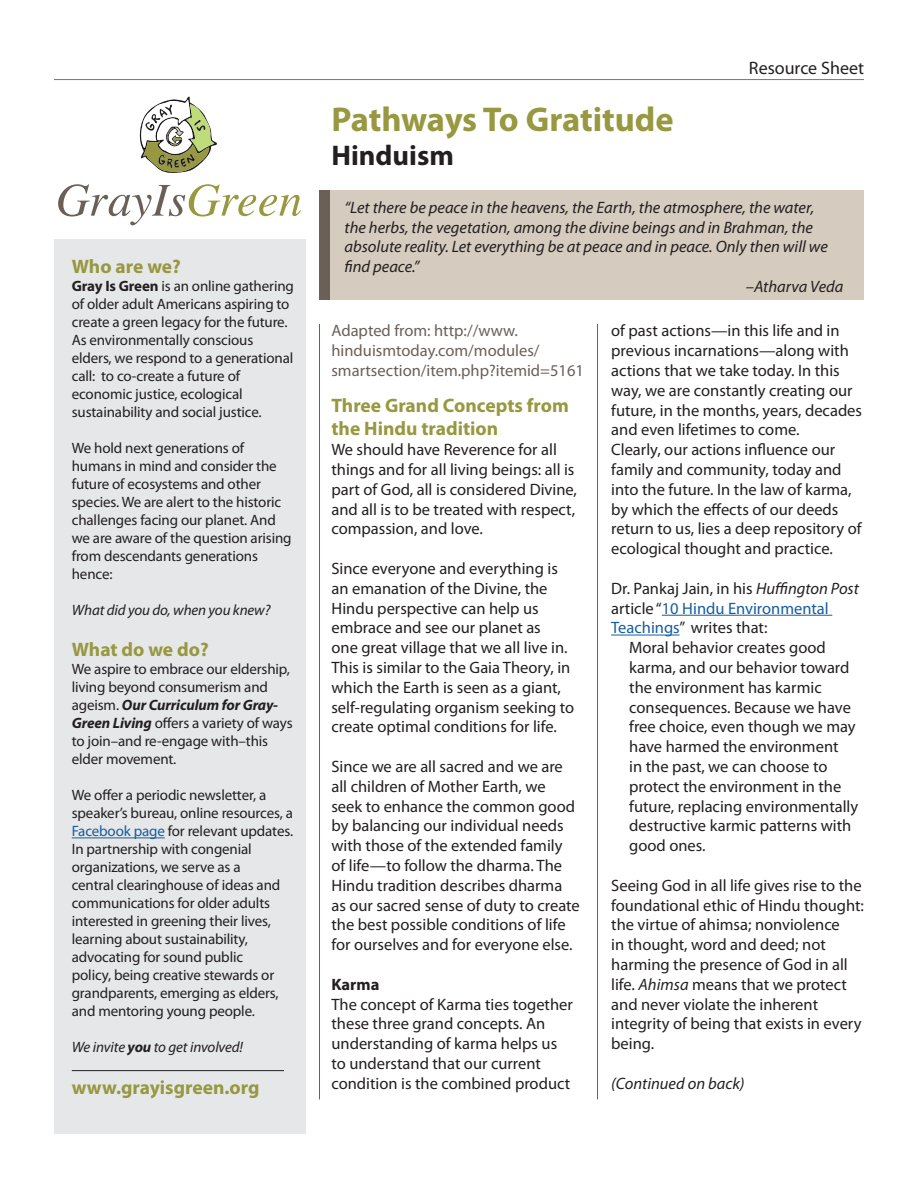
<style>
.page{position:relative;width:918px;height:1188px;background:#fff}
.page>*{position:absolute;margin:0;border:0;box-sizing:border-box;transform-origin:0 0}
.t1{font:700 34.5px "Myriad Pro";letter-spacing:-.005em;color:#979840}
.t2{font:700 28.5px "Myriad Pro";color:#231f20}
.Header-Green{font:700 19.5px/23.4px "Myriad Pro";color:#979840}
.Heading-Green{font:700 19.5px "Myriad Pro";color:#979840}
.t3{font:18px "Myriad Pro";color:#231f20}
.Body{font:16.5px/19.8px "Myriad Pro";color:#231f20}
.Sub-Head{font:italic 16.5px/19.8px "Myriad Pro";color:#231f20}
.Body-2{font:16.5px/19.8px "Myriad Pro";color:#6a6058}
.Subhead{font:700 16.5px "Myriad Pro";color:#231f20}
.t4{font:15px/18px "Myriad Pro";letter-spacing:-.01em;color:#231f20}
.t5{font:italic 15px "Myriad Pro";letter-spacing:-.01em;color:#231f20}
.s1{font-weight:700}
.s2{font-weight:700;font-style:italic}
.s3{color:#175d9e}
.s4{font-style:italic}
</style>
<div class="page">
<div style="left:319px;top:191px;width:545px;height:109px;background:#d5cbbe"></div>
<div style="left:319px;top:191px;width:11px;height:109px;background:#6a6058"></div>
<hr style="left:54px;top:79px;width:810px;height:1px;background:#76787b">
<hr style="left:662px;top:615px;width:170px;height:1px;background:#175d9e">
<hr style="left:611px;top:635px;width:69px;height:1px;background:#175d9e">
<hr style="left:319px;top:324px;width:1px;height:775px;background:#6a6058">
<hr style="left:597px;top:324px;width:1px;height:775px;background:#6a6058">
<svg style="left:58px;top:184px;width:243px;height:41px"></svg>
<svg style="left:140px;top:97px;width:77px;height:76px"></svg>
<div style="left:54px;top:240px;width:252px;height:894px;background:#e6e7e9"></div>
<hr style="left:72px;top:838px;width:93px;height:1px;background:#175d9e">
<hr style="left:72px;top:1070px;width:212px;height:1px;background:#231f20">
<p class="Header-Green" style="left:72px;top:255px;width:111px">Who are we?</p>
<p class="t4" style="left:72px;top:277px;width:224px"><span class="s1">Gray Is Green</span> is an online gathering of older adult Americans aspiring to create a green legacy for the future.<br>As environmentally conscious elders, we respond to a generational call: to co-create a future of economic justice, ecological sustainability and social justice.</p>
<p class="t4" style="left:72px;top:439px;width:221px">We hold next generations of humans in mind and consider the future of ecosystems and other species. We are alert to the historic challenges facing our planet. And we are aware of the question arising from descendants generations hence:</p>
<p class="t5" style="left:72px;top:602px;width:200px">What did you do, when you knew?</p>
<p class="Header-Green" style="left:72px;top:638px;width:138px">What do we do?</p>
<p class="t4" style="left:72px;top:660px;width:222px">We aspire to embrace our eldership, living beyond consumerism and ageism. <span class="s2">Our Curriculum for Gray-<br>Green Living</span> offers a variety of ways to join–and re-engage with–this elder movement.</p>
<p class="t4" style="left:72px;top:786px;width:223px">We offer a periodic newsletter, a speaker’s bureau, online resources, a<br><span class="s3">Facebook page</span> for relevant updates.</p>
<p class="t4" style="left:72px;top:840px;width:210px">In partnership with congenial organizations, we serve as a central clearinghouse of ideas and communications for older adults interested in greening their lives, learning about sustainability, advocating for sound public policy, being creative stewards or grandparents, emerging as elders, and mentoring young people.</p>
<p class="t5" style="left:72px;top:1039px;width:173px">We invite <span class="s1">you</span> to get involved!</p>
<p class="Heading-Green" style="left:72px;top:1076px;width:189px">www.grayisgreen.org</p>
<p class="t1" style="left:331px;top:100px;width:344px">Pathways To Gratitude</p>
<p class="t2" style="left:331px;top:140px;width:124px">Hinduism</p>
<p class="t3" style="left:749px;top:56px;width:117px">Resource Sheet</p>
<p class="Sub-Head" style="left:345px;top:198px;width:485px">“Let there be peace in the heavens, the Earth, the atmosphere, the water, the herbs, the vegetation, among the divine beings and in Brahman, the absolute reality. Let everything be at peace and in peace. Only then will we find peace.”</p>
<p class="Sub-Head" style="left:746px;top:277px;width:99px">–Atharva Veda</p>
<p class="Body-2" style="left:331px;top:321px;width:254px">Adapted from: http://www. hinduismtoday.com/modules/ smartsection/item.php?itemid=5161</p>
<p class="Header-Green" style="left:331px;top:394px;width:239px">Three Grand Concepts from the Hindu tradition</p>
<p class="Body" style="left:331px;top:439px;width:247px">We should have Reverence for all things and for all living beings: all is part of God, all is considered Divine, and all is to be treated with respect, compassion, and love.</p>
<p class="Body" style="left:331px;top:558px;width:244px">Since everyone and everything is an emanation of the Divine, the Hindu perspective can help us embrace and see our planet as<br>one great village that we all live in.<br>This is similar to the Gaia Theory, in which the Earth is seen as a giant, self-regulating organism seeking to create optimal conditions for life.</p>
<p class="Body" style="left:331px;top:756px;width:250px">Since we are all sacred and we are all children of Mother Earth, we seek to enhance the common good by balancing our individual needs with those of the extended family of life—to follow the dharma. The Hindu tradition describes dharma as our sacred sense of duty to create the best possible conditions of life for ourselves and for everyone else.</p>
<p class="Subhead" style="left:331px;top:975px;width:50px">Karma</p>
<p class="Body" style="left:331px;top:994px;width:243px">The concept of Karma ties together these three grand concepts. An understanding of karma helps us to understand that our current condition is the combined product</p>
<p class="Body" style="left:611px;top:321px;width:252px">of past actions—in this life and in previous incarnations—along with actions that we take today. In this way, we are constantly creating our future, in the months, years, decades and even lifetimes to come.</p>
<p class="Body" style="left:611px;top:439px;width:252px">Clearly, our actions influence our family and community, today and into the future. In the law of karma, by which the effects of our deeds return to us, lies a deep repository of ecological thought and practice.</p>
<p class="Body" style="left:611px;top:578px;width:249px">Dr. Pankaj Jain, in his <span class="s4">Huffington Post </span>article “<span class="s3">10 Hindu Environmental<br>Teachings</span>” writes that:</p>
<p class="Body" style="left:629px;top:637px;width:231px">Moral behavior creates good karma, and our behavior toward the environment has karmic consequences. Because we have free choice, even though we may have harmed the environment<br>in the past, we can choose to protect the environment in the future, replacing environmentally destructive karmic patterns with good ones.</p>
<p class="Body" style="left:611px;top:875px;width:254px">Seeing God in all life gives rise to the foundational ethic of Hindu thought: the virtue of ahimsa; nonviolence<br>in thought, word and deed; not harming the presence of God in all life. <span class="s4">Ahimsa</span> means that we protect and never violate the inherent integrity of being that exists in every being.</p>
<p class="Sub-Head" style="left:611px;top:1074px;width:135px">(Continued on back)</p>
</div>
